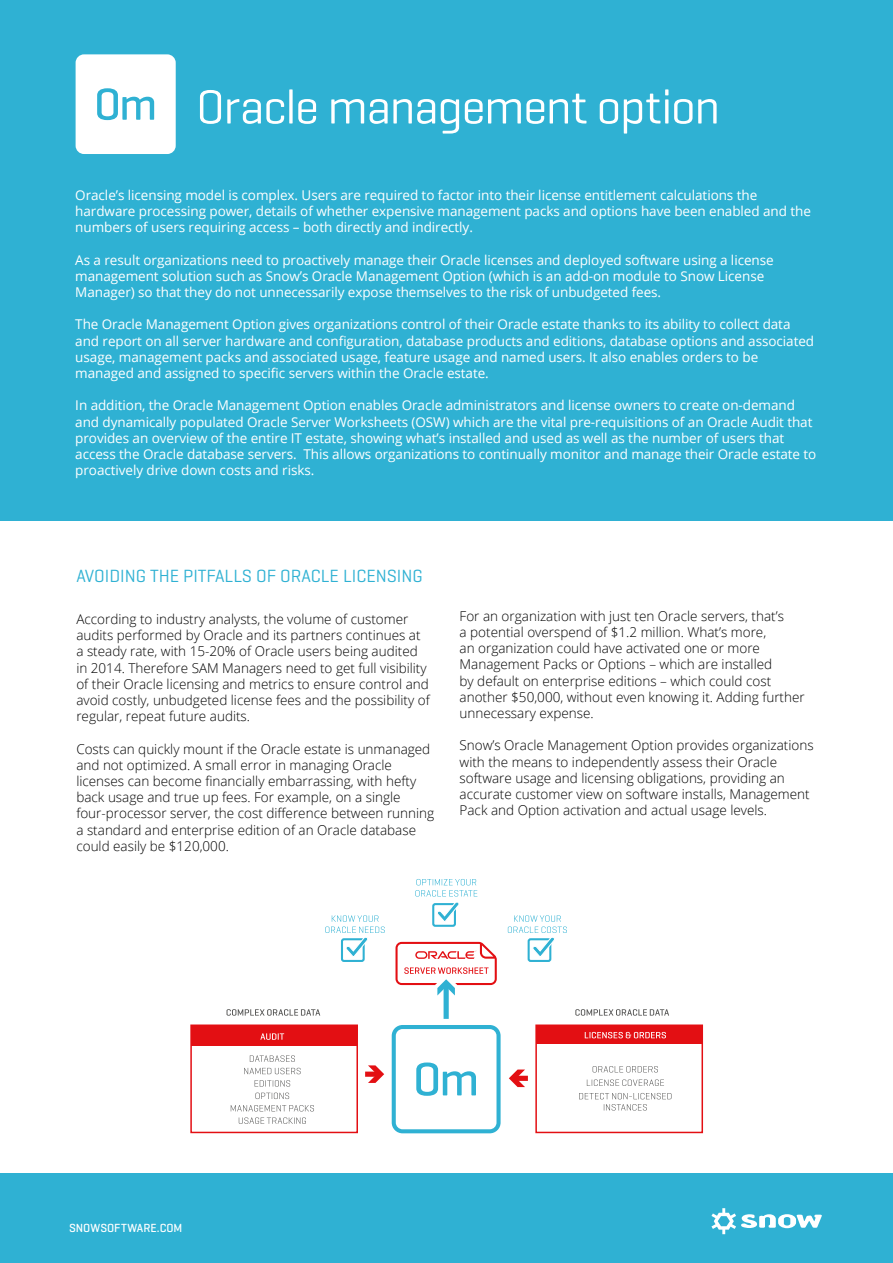
<style>
.page{position:relative;width:893px;height:1263px;background:#fff}
.page>*{position:absolute;margin:0;border:0;box-sizing:border-box;transform-origin:0 0}
.t1{font:18px "Geogrotesque";color:#2fb1d3}
.t2{font:13.5px/16.2px "Open Sans";letter-spacing:-.005em;color:#fff}
.t3{font:300 13.5px/16.2px "Open Sans";color:#000}
.t4{font:500 12px "Geogrotesque";color:#fff}
</style>
<div class="page">
<div style="left:0;top:0;width:893px;height:520px;background:#2fb1d3"></div>
<svg style="left:200px;top:89px;width:517px;height:45px"></svg>
<div style="left:76px;top:54px;width:100px;height:100px;background:#fff;border-radius:8px"></div>
<svg style="left:97px;top:88px;width:57px;height:32px"></svg>
<div style="left:535px;top:1024px;width:168px;height:109px;border:2px solid #e30f13"></div>
<div style="left:536px;top:1025px;width:166px;height:19px;background:#e30f13"></div>
<div style="left:190px;top:1024px;width:168px;height:109px;border:2px solid #e30f13"></div>
<div style="left:191px;top:1025px;width:166px;height:21px;background:#e30f13"></div>
<svg style="left:593px;top:1066px;width:65px;height:6px"></svg>
<svg style="left:587px;top:1079px;width:77px;height:7px"></svg>
<svg style="left:579px;top:1093px;width:92px;height:17px"></svg>
<div style="left:444px;top:985px;width:5px;height:34px;background:#2fb1d3"></div>
<div style="left:341px;top:938px;width:24px;height:24px;border:2px solid #2fb1d3;border-radius:2px"></div>
<svg style="left:325px;top:915px;width:60px;height:44px"></svg>
<div style="left:528px;top:938px;width:23px;height:24px;border:2px solid #2fb1d3;border-radius:2px"></div>
<svg style="left:508px;top:915px;width:59px;height:44px"></svg>
<div style="left:432px;top:903px;width:24px;height:24px;border:2px solid #2fb1d3;border-radius:2px"></div>
<svg style="left:415px;top:879px;width:62px;height:45px"></svg>
<svg style="left:395px;top:942px;width:102px;height:53px"></svg>
<svg style="left:392px;top:1025px;width:109px;height:108px"></svg>
<svg style="left:585px;top:1032px;width:81px;height:6px"></svg>
<svg style="left:250px;top:1055px;width:45px;height:7px"></svg>
<svg style="left:244px;top:1068px;width:57px;height:6px"></svg>
<svg style="left:255px;top:1080px;width:35px;height:19px"></svg>
<svg style="left:231px;top:1105px;width:83px;height:6px"></svg>
<svg style="left:239px;top:1117px;width:67px;height:7px"></svg>
<svg style="left:260px;top:1033px;width:24px;height:7px"></svg>
<svg style="left:227px;top:1009px;width:93px;height:7px"></svg>
<svg style="left:575px;top:1009px;width:94px;height:7px"></svg>
<div style="left:365px;top:1071px;width:13px;height:6px;background:#e30f13"></div>
<svg style="left:368px;top:1065px;width:16px;height:18px"></svg>
<div style="left:515px;top:1076px;width:13px;height:5px;background:#e30f13"></div>
<svg style="left:509px;top:1069px;width:16px;height:18px"></svg>
<div style="left:0;top:1174px;width:893px;height:89px;background:#2fb1d3"></div>
<svg style="left:711px;top:1208px;width:111px;height:26px"></svg>
<p class="t2" style="left:75px;top:186px;width:737px">Oracle’s licensing model is complex. Users are required to factor into their license entitlement calculations the hardware processing power, details of whether expensive management packs and options have been enabled and the numbers of users requiring access – both directly and indirectly.</p>
<p class="t2" style="left:75px;top:251px;width:700px">As a result organizations need to proactively manage their Oracle licenses and deployed software using a license management solution such as Snow’s Oracle Management Option (which is an add-on module to Snow License<br>Manager) so that they do not unnecessarily expose themselves to the risk of unbudgeted fees.</p>
<p class="t2" style="left:75px;top:316px;width:740px">The Oracle Management Option gives organizations control of their Oracle estate thanks to its ability to collect data and report on all server hardware and configuration, database products and editions, database options and associated usage, management packs and associated usage, feature usage and named users. It also enables orders to be managed and assigned to specific servers within the Oracle estate.</p>
<p class="t2" style="left:75px;top:397px;width:743px">In addition, the Oracle Management Option enables Oracle administrators and license owners to create on-demand and dynamically populated Oracle Server Worksheets (OSW) which are the vital pre-requisitions of an Oracle Audit that provides an overview of the entire IT estate, showing what’s installed and used as well as the number of users that access the Oracle database servers. This allows organizations to continually monitor and manage their Oracle estate to proactively drive down costs and risks.</p>
<p class="t1" style="left:76px;top:565px;width:348px">AVOIDING THE PITFALLS OF ORACLE LICENSING</p>
<p class="t3" style="left:76px;top:610px;width:355px">According to industry analysts, the volume of customer audits performed by Oracle and its partners continues at a steady rate, with 15-20% of Oracle users being audited in 2014. Therefore SAM Managers need to get full visibility of their Oracle licensing and metrics to ensure control and avoid costly, unbudgeted license fees and the possibility of regular, repeat future audits.</p>
<p class="t3" style="left:76px;top:740px;width:359px">Costs can quickly mount if the Oracle estate is unmanaged and not optimized. A small error in managing Oracle licenses can become financially embarrassing, with hefty back usage and true up fees. For example, on a single four-processor server, the cost difference between running a standard and enterprise edition of an Oracle database could easily be $120,000.</p>
<p class="t3" style="left:460px;top:607px;width:347px">For an organization with just ten Oracle servers, that’s<br>a potential overspend of $1.2 million. What’s more,<br>an organization could have activated one or more Management Packs or Options – which are installed<br>by default on enterprise editions – which could cost another $50,000, without even knowing it. Adding further unnecessary expense.</p>
<p class="t3" style="left:460px;top:737px;width:356px">Snow’s Oracle Management Option provides organizations with the means to independently assess their Oracle software usage and licensing obligations, providing an accurate customer view on software installs, Management Pack and Option activation and actual usage levels.</p>
<p class="t4" style="left:69px;top:1220px;width:115px">SNOWSOFTWARE.COM</p>
</div>
